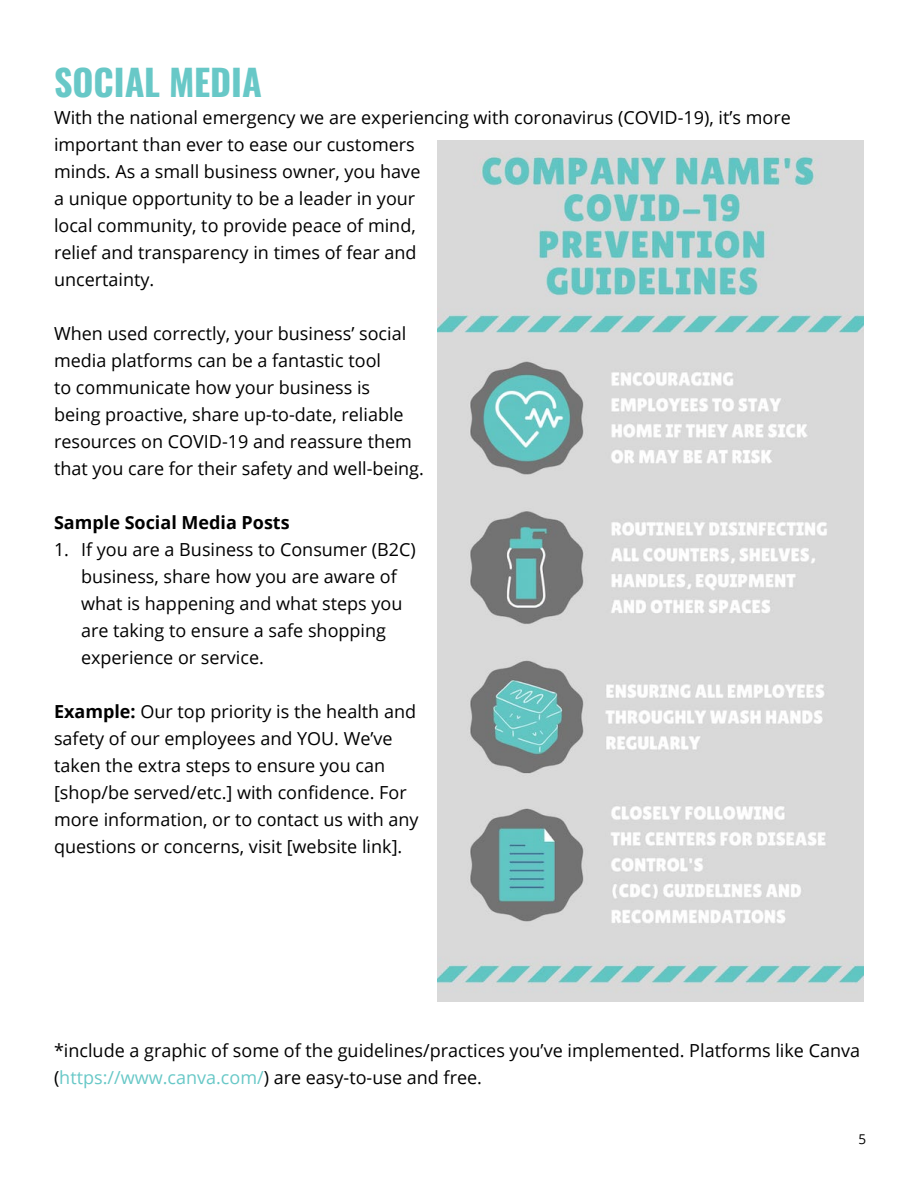
<style>
.page{position:relative;width:918px;height:1188px;background:#fff}
.page>*{position:absolute;margin:0;border:0;box-sizing:border-box;transform-origin:0 0}
.t1{font:700 36px "Oswald";color:#68c8c7}
.t2{font:18px/27px "Open Sans";color:#000}
.t3{font:700 18px "Open Sans";color:#000}
.t4{font:13.5px "Open Sans";color:#000}
.s1{font-weight:700}
.s2{color:#68c8c7}
</style>
<div class="page">
<img style="left:438px;top:140px;width:426px;height:861px">
<h1 class="t1" style="left:54px;top:50px;width:209px">SOCIAL MEDIA</h1>
<p class="t2" style="left:54px;top:103px;width:738px">With the national emergency we are experiencing with coronavirus (COVID-19), it’s more important than ever to ease our customers<br>minds. As a small business owner, you have<br>a unique opportunity to be a leader in your<br>local community, to provide peace of mind,<br>relief and transparency in times of fear and<br>uncertainty.</p>
<p class="t2" style="left:54px;top:319px;width:371px">When used correctly, your business’ social media platforms can be a fantastic tool<br>to communicate how your business is<br>being proactive, share up-to-date, reliable resources on COVID-19 and reassure them that you care for their safety and well-being.</p>
<p class="t3" style="left:54px;top:510px;width:237px">Sample Social Media Posts</p>
<p class="t2" style="left:81px;top:535px;width:336px;text-indent:-27px">1. If you are a Business to Consumer (B2C) business, share how you are aware of what is happening and what steps you are taking to ensure a safe shopping experience or service.</p>
<p class="t2" style="left:54px;top:697px;width:366px"><span class="s1">Example:</span> Our top priority is the health and safety of our employees and YOU. We’ve taken the extra steps to ensure you can [shop/be served/etc.] with confidence. For more information, or to contact us with any questions or concerns, visit [website link].</p>
<p class="t2" style="left:54px;top:1037px;width:808px">*include a graphic of some of the guidelines/practices you’ve implemented. Platforms like Canva (<span class="s2">https://www.canva.com/</span>) are easy-to-use and free.</p>
<p class="t4" style="left:858px;top:1130px;width:9px">5</p>
</div>
